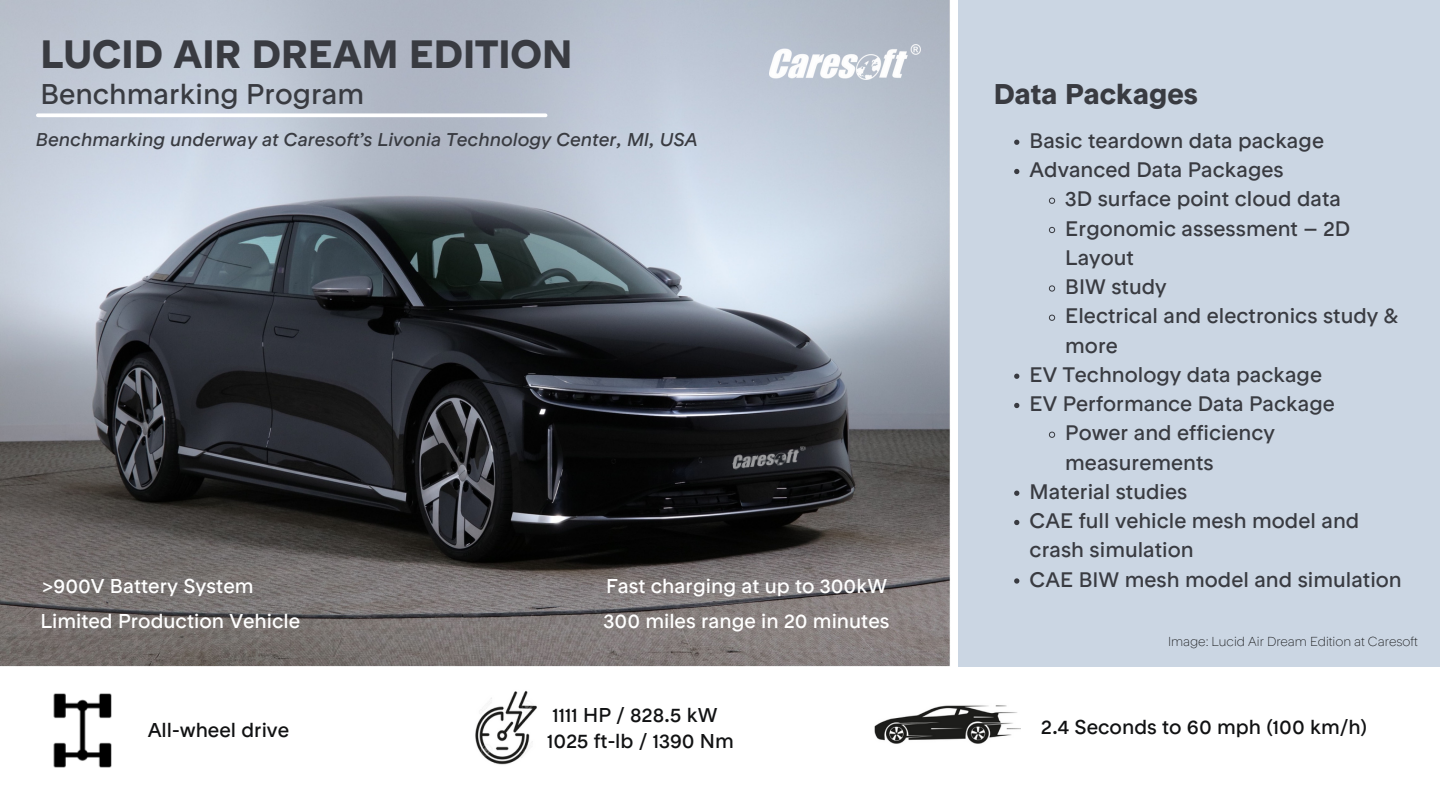
<style>
.page{position:relative;width:1440px;height:810px;background:#fff}
.page>*{position:absolute;margin:0;border:0;box-sizing:border-box;transform-origin:0 0}
.t1{font:700 39.5px "RT Rondelle";color:#393b41}
.t2{font:28.5px "RT Rondelle";color:#393b41}
.t3{font:700 28.5px "RT Rondelle";color:#393b41}
.t4{font:21px/29.2px "RT Rondelle";color:#393b41}
.t5{font:20px "RT Rondelle";color:#fff}
.t6{font:20px "RT Rondelle";color:#111213}
.t7{font:italic 18.5px "RT Rondelle";color:#393b41}
.t8{font:100 13px "RT Rondelle";color:#111213}
</style>
<div class="page">
<img style="left:0;top:0;width:950px;height:667px">
<div style="left:959px;top:0;width:481px;height:667px;background:#cbd6e3"></div>
<img style="left:53px;top:693px;width:59px;height:75px">
<img style="left:475px;top:691px;width:62px;height:74px">
<img style="left:732px;top:446px;width:75px;height:24px">
<img style="left:874px;top:705px;width:147px;height:39px">
<svg style="left:1014px;top:140px;width:5px;height:5px"></svg>
<svg style="left:1014px;top:169px;width:5px;height:5px"></svg>
<svg style="left:1048px;top:197px;width:8px;height:7px"></svg>
<svg style="left:1049px;top:226px;width:7px;height:8px"></svg>
<svg style="left:1048px;top:285px;width:8px;height:7px"></svg>
<svg style="left:1048px;top:314px;width:8px;height:7px"></svg>
<svg style="left:1014px;top:374px;width:5px;height:5px"></svg>
<svg style="left:1014px;top:403px;width:5px;height:5px"></svg>
<svg style="left:1048px;top:431px;width:8px;height:7px"></svg>
<svg style="left:1014px;top:491px;width:5px;height:5px"></svg>
<svg style="left:1014px;top:520px;width:5px;height:5px"></svg>
<svg style="left:1014px;top:578px;width:5px;height:6px"></svg>
<img style="left:769px;top:45px;width:152px;height:34px">
<svg style="left:38px;top:113px;width:508px;height:4px"></svg>
<p class="t1" style="left:40px;top:38px;width:534px">LUCID AIR DREAM EDITION</p>
<p class="t2" style="left:40px;top:82px;width:325px">Benchmarking Program</p>
<p class="t3" style="left:994px;top:82px;width:206px">Data Packages</p>
<p class="t4" style="left:1030px;top:128px;width:296px">Basic teardown data package</p>
<p class="t4" style="left:1030px;top:157px;width:256px">Advanced Data Packages</p>
<p class="t4" style="left:1065px;top:186px;width:277px">3D surface point cloud data</p>
<p class="t4" style="left:1065px;top:216px;width:286px">Ergonomic assessment – 2D<br>Layout</p>
<p class="t4" style="left:1065px;top:274px;width:103px">BIW study</p>
<p class="t4" style="left:1065px;top:303px;width:334px">Electrical and electronics study &amp; more</p>
<p class="t4" style="left:1030px;top:362px;width:294px">EV Technology data package</p>
<p class="t4" style="left:1030px;top:391px;width:307px">EV Performance Data Package</p>
<p class="t4" style="left:1065px;top:420px;width:211px">Power and efficiency measurements</p>
<p class="t4" style="left:1030px;top:479px;width:159px">Material studies</p>
<p class="t4" style="left:1030px;top:508px;width:331px">CAE full vehicle mesh model and crash simulation</p>
<p class="t4" style="left:1030px;top:567px;width:374px">CAE BIW mesh model and simulation</p>
<p class="t7" style="left:36px;top:132px;width:663px">Benchmarking underway at Caresoft’s Livonia Technology Center, MI, USA</p>
<p class="t5" style="left:42px;top:578px;width:213px">&gt;900V Battery System</p>
<p class="t5" style="left:606px;top:578px;width:283px">Fast charging at up to 300kW</p>
<p class="t5" style="left:40px;top:613px;width:261px">Limited Production Vehicle</p>
<p class="t5" style="left:604px;top:613px;width:287px">300 miles range in 20 minutes</p>
<p class="t6" style="left:148px;top:721px;width:143px">All-wheel drive</p>
<p class="t6" style="left:552px;top:707px;width:167px">1111 HP / 828.5 kW</p>
<p class="t6" style="left:547px;top:733px;width:188px">1025 ft-lb / 1390 Nm</p>
<p class="t8" style="left:1168px;top:636px;width:251px">Image: Lucid Air Dream Edition at Caresoft</p>
<p class="t6" style="left:1041px;top:719px;width:328px">2.4 Seconds to 60 mph (100 km/h)</p>
</div>
